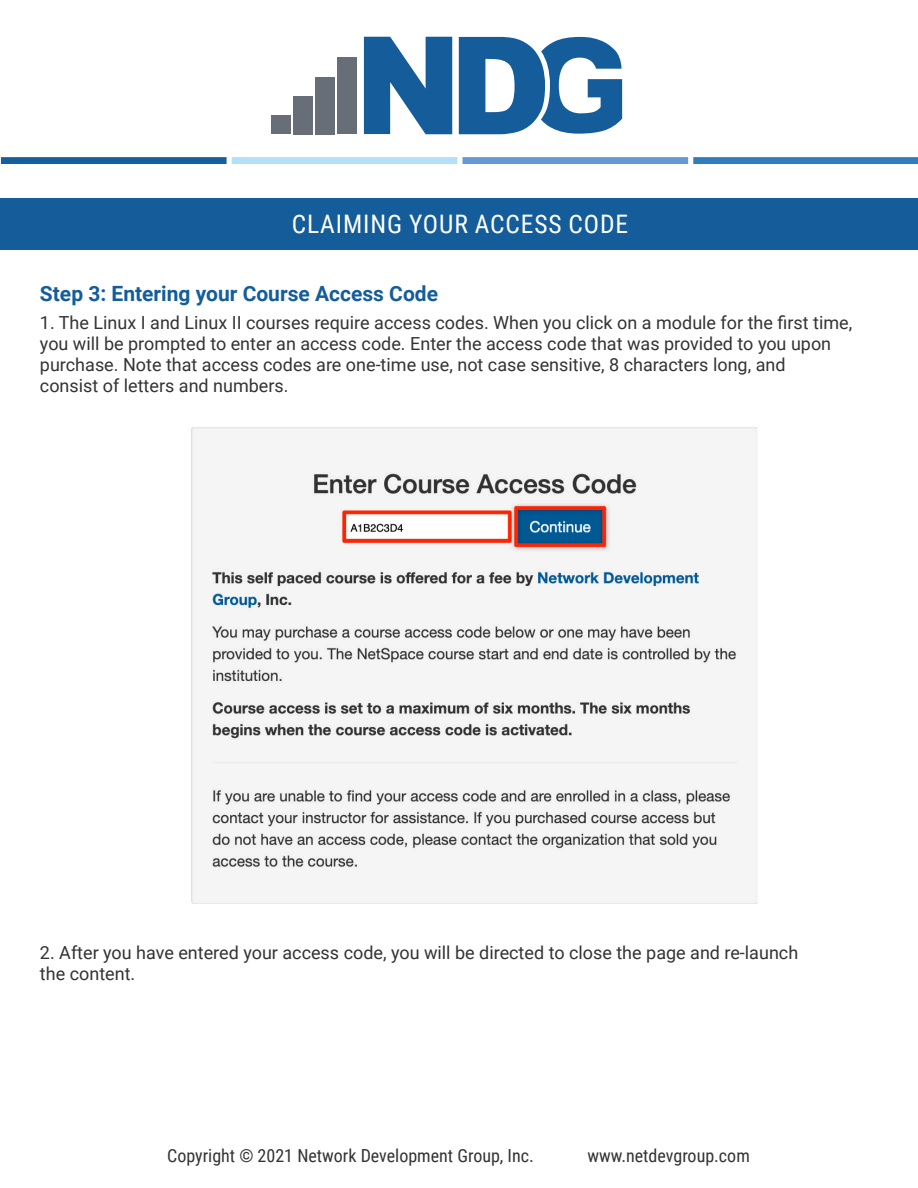
<style>
.page{position:relative;width:918px;height:1188px;background:#fff}
.page>*{position:absolute;margin:0;border:0;box-sizing:border-box;transform-origin:0 0}
.t1{font:25.5px "Roboto Condensed";letter-spacing:.035em;color:#fff}
.Steps{font:700 21px "Roboto";color:#155d9a}
.Body{font:18px/21px "Roboto";color:#333}
.t2{font:18px "Roboto Condensed";color:#333}
</style>
<div class="page">
<svg style="left:459px;top:37px;width:163px;height:97px"></svg>
<svg style="left:364px;top:37px;width:88px;height:97px"></svg>
<div style="left:338px;top:58px;width:19px;height:76px;background:#686e77"></div>
<div style="left:316px;top:77px;width:19px;height:57px;background:#686e77"></div>
<div style="left:293px;top:96px;width:19px;height:38px;background:#686e77"></div>
<div style="left:271px;top:115px;width:19px;height:19px;background:#686e77"></div>
<div style="left:1px;top:157px;width:226px;height:7px;background:#155f9b"></div>
<div style="left:232px;top:157px;width:225px;height:7px;background:#b1e0f7"></div>
<div style="left:463px;top:157px;width:225px;height:7px;background:#6599d1"></div>
<div style="left:693px;top:157px;width:225px;height:7px;background:#317cba"></div>
<div style="left:0;top:198px;width:918px;height:52px;background:#155d9a"></div>
<img style="left:191px;top:427px;width:566px;height:477px">
<p class="t1" style="left:292px;top:206px;width:338px">CLAIMING YOUR ACCESS CODE</p>
<p class="Steps" style="left:40px;top:279px;width:400px">Step 3: Entering your Course Access Code</p>
<p class="Body" style="left:40px;top:312px;width:814px">1. The Linux I and Linux II courses require access codes. When you click on a module for the first time, you will be prompted to enter an access code. Enter the access code that was provided to you upon purchase. Note that access codes are one-time use, not case sensitive, 8 characters long, and<br>consist of letters and numbers.</p>
<p class="Body" style="left:40px;top:942px;width:760px">2. After you have entered your access code, you will be directed to close the page and re-launch the content.</p>
<p class="t2" style="left:167px;top:1143px;width:368px">Copyright © 2021 Network Development Group, Inc.</p>
<p class="t2" style="left:587px;top:1143px;width:164px">www.netdevgroup.com</p>
</div>
